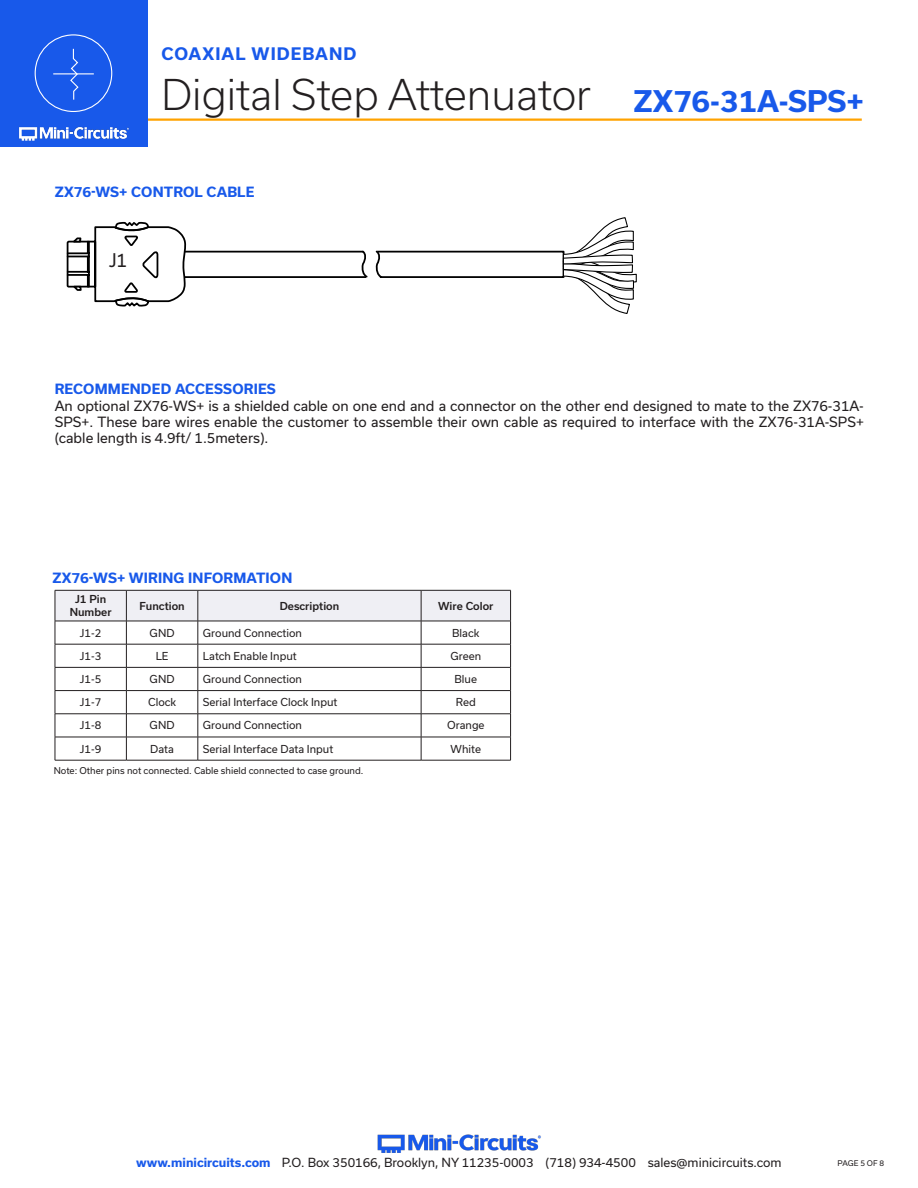
<style>
.page{position:relative;width:918px;height:1188px;background:#fff}
.page>*{position:absolute;margin:0;border:0;box-sizing:border-box;transform-origin:0 0}
.t1{font:300 40.5px "Usual";color:#231f20}
.t2{font:700 28.5px "Usual";color:#1859ea}
.t3{font:18px "Usual";color:#231f20;scale:.95 1}
.t4{font:700 16.5px "Usual";letter-spacing:.065em;color:#1859ea}
.Regular_Copy{font:13.5px/16.2px "Usual";color:#231f20;text-align:justify}
.Blue_Headers{font:700 13.5px "Usual";letter-spacing:.015em;color:#1859ea}
.t5{font:12px "Usual";color:#231f20}
.Table_Body_Center{font:10.5px "Usual";color:#231f20}
.Table_Header_Center{font:500 10.5px "Usual";color:#231f20}
.Notes{font:9px "Usual";color:#231f20}
.t6{font:7.5px "Usual";color:#231f20}
.s1{font-weight:700;color:#1859ea}
</style>
<div class="page">
<hr style="left:129px;top:118px;width:733px;height:3px;background:#ffa300">
<div style="left:0;top:0;width:147px;height:147px;background:#1859ea"></div>
<hr style="left:917px;top:0;width:1px;height:147px;background:#1859ea">
<img style="left:19px;top:126px;width:110px;height:15px">
<div style="left:35px;top:34px;width:77px;height:78px;border:1px solid #fff;border-radius:50%"></div>
<hr style="left:53px;top:73px;width:41px;height:1px;background:#fff">
<svg style="left:69px;top:48px;width:10px;height:52px"></svg>
<img style="left:377px;top:1134px;width:164px;height:19px">
<div style="left:180px;top:251px;width:384px;height:27px;border:2px solid #000"></div>
<svg style="left:66px;top:221px;width:121px;height:86px"></svg>
<svg style="left:562px;top:217px;width:75px;height:97px"></svg>
<svg style="left:350px;top:250px;width:43px;height:28px"></svg>
<svg style="left:55px;top:590px;width:456px;height:170px"></svg>
<hr style="left:55px;top:760px;width:71px;height:1px;background:#231f20">
<hr style="left:126px;top:760px;width:72px;height:1px;background:#231f20">
<hr style="left:198px;top:760px;width:223px;height:1px;background:#231f20">
<hr style="left:421px;top:760px;width:90px;height:1px;background:#231f20">
<p class="t4" style="left:161px;top:45px;width:197px">COAXIAL WIDEBAND</p>
<h1 class="t1" style="left:161px;top:72px;width:431px">Digital Step Attenuator</h1>
<p class="Blue_Headers" style="left:55px;top:184px;width:201px">ZX76-WS+ CONTROL CABLE</p>
<p class="t3" style="left:109px;top:250px;width:21px">J1</p>
<h2 class="t2" style="left:634px;top:85px;width:232px">ZX76-31A-SPS+</h2>
<p class="Blue_Headers" style="left:55px;top:381px;width:223px">RECOMMENDED ACCESSORIES</p>
<p class="Regular_Copy" style="left:55px;top:398px;width:811px">An optional ZX76-WS+ is a shielded cable on one end and a connector on the other end designed to mate to the ZX76-31A-SPS+. These bare wires enable the customer to assemble their own cable as required to interface with the ZX76-31A-SPS+ (cable length is 4.9ft/ 1.5meters).</p>
<p class="Blue_Headers" style="left:52px;top:570px;width:241px">ZX76-WS+ WIRING INFORMATION</p>
<p class="Table_Header_Center" style="left:75px;top:593px;width:33px">J1 Pin</p>
<p class="Table_Header_Center" style="left:70px;top:606px;width:43px">Number</p>
<p class="Table_Header_Center" style="left:139px;top:600px;width:47px">Function</p>
<p class="Table_Header_Center" style="left:280px;top:600px;width:61px">Description</p>
<p class="Table_Header_Center" style="left:438px;top:600px;width:57px">Wire Color</p>
<p class="Table_Body_Center" style="left:80px;top:627px;width:23px">J1-2</p>
<p class="Table_Body_Center" style="left:150px;top:627px;width:26px">GND</p>
<p class="Table_Body_Center" style="left:203px;top:627px;width:101px">Ground Connection</p>
<p class="Table_Body_Center" style="left:452px;top:627px;width:29px">Black</p>
<p class="Table_Body_Center" style="left:80px;top:650px;width:23px">J1-3</p>
<p class="Table_Body_Center" style="left:156px;top:650px;width:14px">LE</p>
<p class="Table_Body_Center" style="left:203px;top:650px;width:95px">Latch Enable Input</p>
<p class="Table_Body_Center" style="left:450px;top:650px;width:32px">Green</p>
<p class="Table_Body_Center" style="left:80px;top:673px;width:23px">J1-5</p>
<p class="Table_Body_Center" style="left:150px;top:673px;width:26px">GND</p>
<p class="Table_Body_Center" style="left:203px;top:673px;width:101px">Ground Connection</p>
<p class="Table_Body_Center" style="left:455px;top:673px;width:24px">Blue</p>
<p class="Table_Body_Center" style="left:80px;top:696px;width:23px">J1-7</p>
<p class="Table_Body_Center" style="left:148px;top:696px;width:29px">Clock</p>
<p class="Table_Body_Center" style="left:203px;top:696px;width:136px">Serial Interface Clock Input</p>
<p class="Table_Body_Center" style="left:456px;top:696px;width:22px">Red</p>
<p class="Table_Body_Center" style="left:80px;top:719px;width:23px">J1-8</p>
<p class="Table_Body_Center" style="left:150px;top:719px;width:26px">GND</p>
<p class="Table_Body_Center" style="left:203px;top:719px;width:101px">Ground Connection</p>
<p class="Table_Body_Center" style="left:447px;top:719px;width:39px">Orange</p>
<p class="Table_Body_Center" style="left:80px;top:743px;width:23px">J1-9</p>
<p class="Table_Body_Center" style="left:150px;top:743px;width:25px">Data</p>
<p class="Table_Body_Center" style="left:203px;top:743px;width:132px">Serial Interface Data Input</p>
<p class="Table_Body_Center" style="left:451px;top:743px;width:32px">White</p>
<p class="Notes" style="left:54px;top:765px;width:311px">Note: Other pins not connected. Cable shield connected to case ground.</p>
<p class="t5" style="left:136px;top:1156px;width:647px"><span class="s1">www.minicircuits.com</span> P.O. Box 350166, Brooklyn, NY 11235-0003 (718) 934-4500 sales@minicircuits.com</p>
<p class="t6" style="left:838px;top:1159px;width:48px">PAGE 5 OF 8</p>
</div>
